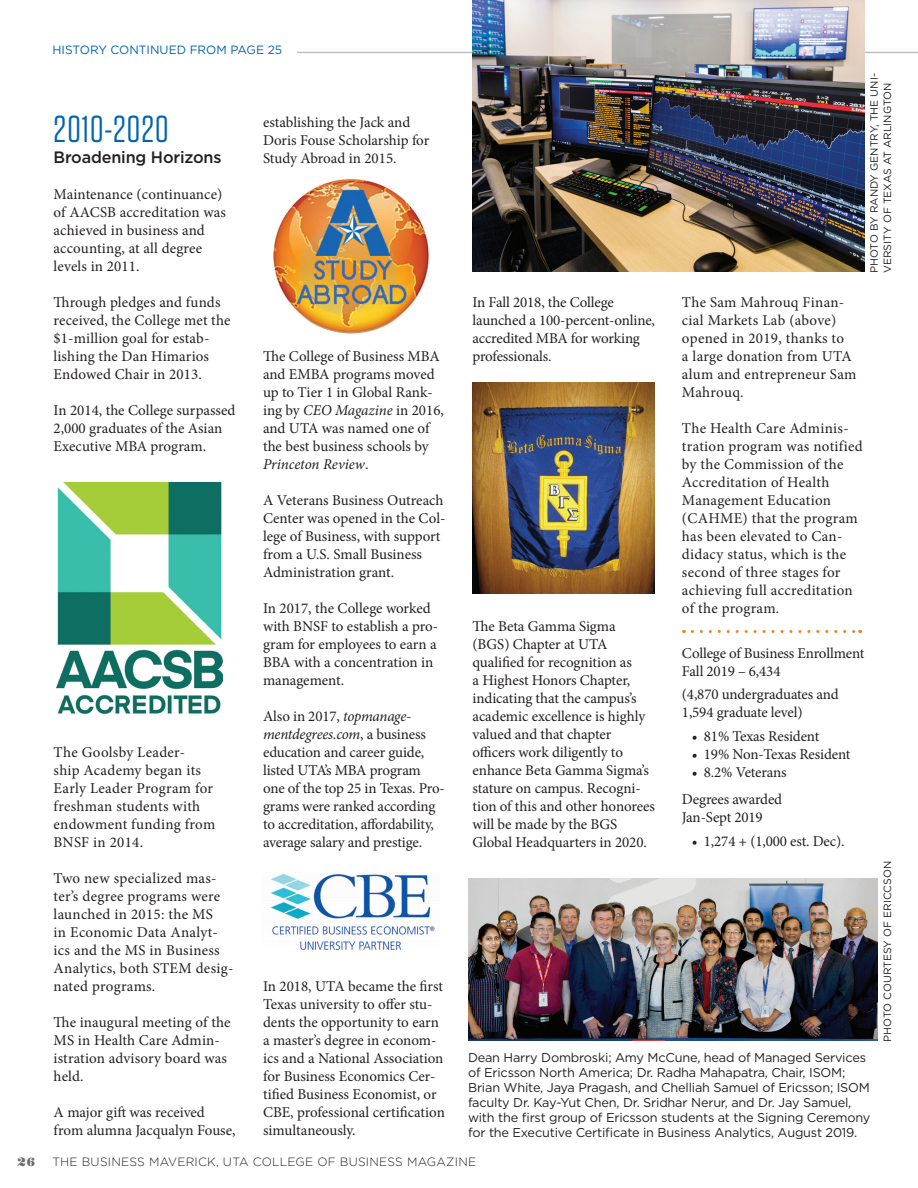
<style>
.page{position:relative;width:918px;height:1188px;background:#fff}
.page>*{position:absolute;margin:0;border:0;box-sizing:border-box;transform-origin:0 0}
.t1{font:37.5px "Tungsten";letter-spacing:.03em;color:#0164b1}
.t2{font:500 16.5px "Gotham";letter-spacing:-.01em;color:#231f20}
.t3{font:15px/18px "Minion Pro";color:#231f20}
.t4{font:15px/18px "Minion Pro";letter-spacing:.02em;color:#231f20}
.t5{font:12.75px/15px "Gotham";letter-spacing:-.015em;color:#231f20}
.t6{font:300 12px "Gotham";letter-spacing:.02em;color:#231f20}
.t7{font:12px "Gotham";color:#0164b1}
.t8{font:12px "Sybarite Small";color:#6c6d70}
.t9{font:10.5px/13.5px "Gotham";color:#231f20}
.s1{font-style:italic}
</style>
<div class="page">
<hr style="left:297px;top:52px;width:621px;height:1px;background:#bcbdc0">
<img style="left:473px;top:383px;width:182px;height:211px">
<img style="left:468px;top:878px;width:410px;height:162px">
<img style="left:273px;top:177px;width:157px;height:158px;border-radius:79px">
<img style="left:57px;top:482px;width:166px;height:232px">
<img style="left:472px;top:0;width:392px;height:272px">
<img style="left:270px;top:873px;width:165px;height:78px">
<svg style="left:692px;top:630px;width:169px;height:3px"></svg>
<p class="t7" style="left:52px;top:42px;width:231px">HISTORY CONTINUED FROM PAGE 25</p>
<p class="t1" style="left:54px;top:110px;width:117px">2010-2020</p>
<p class="t2" style="left:54px;top:147px;width:170px">Broadening Horizons</p>
<p class="t3" style="left:54px;top:185px;width:174px">Maintenance (continuance) of AACSB accreditation was achieved in business and accounting, at all degree levels in 2011.</p>
<p class="t3" style="left:54px;top:293px;width:179px">Through pledges and funds received, the College met the $1-million goal for estab&shy;lishing the Dan Himarios<br>Endowed Chair in 2013.</p>
<p class="t3" style="left:54px;top:401px;width:183px">In 2014, the College surpassed<br>2,000 graduates of the Asian<br>Executive MBA program.</p>
<p class="t4" style="left:54px;top:743px;width:163px">The Goolsby Leader-<br>ship Academy began its<br>Early Leader Program for freshman students with endowment funding from<br>BNSF in 2014.</p>
<p class="t4" style="left:54px;top:869px;width:181px">Two new specialized mas&shy;ter’s degree programs were launched in 2015: the MS<br>in Economic Data Analyt&shy;ics and the MS in Business<br>Analytics, both STEM desig&shy;nated programs.</p>
<p class="t3" style="left:54px;top:1013px;width:179px">The inaugural meeting of the<br>MS in Health Care Admin&shy;istration advisory board was held.</p>
<p class="t3" style="left:54px;top:1103px;width:184px">A major gift was received from alumna Jacqualyn Fouse,</p>
<p class="t3" style="left:263px;top:113px;width:168px">establishing the Jack and<br>Doris Fouse Scholarship for<br>Study Abroad in 2015.</p>
<p class="t3" style="left:263px;top:347px;width:182px">The College of Business MBA and EMBA programs moved up to Tier 1 in Global Rank&shy;ing by <span class="s1">CEO Magazine</span> in 2016, and UTA was named one of the best business schools by<br><span class="s1">Princeton Review</span>.</p>
<p class="t3" style="left:263px;top:491px;width:184px">A Veterans Business Outreach<br>Center was opened in the Col&shy;lege of Business, with support from a U.S. Small Business<br>Administration grant.</p>
<p class="t3" style="left:263px;top:599px;width:177px">In 2017, the College worked with BNSF to establish a pro&shy;gram for employees to earn a<br>BBA with a concentration in management.</p>
<p class="t3" style="left:263px;top:707px;width:183px">Also in 2017, <span class="s1">topmanage&shy;mentdegrees.com</span>, a business education and career guide, listed UTA’s MBA program one of the top 25 in Texas. Pro&shy;grams were ranked according to accreditation, affordability, average salary and prestige.</p>
<p class="t3" style="left:263px;top:977px;width:183px">In 2018, UTA became the first<br>Texas university to offer stu&shy;dents the opportunity to earn a master’s degree in econom&shy;ics and a National Association for Business Economics Cer&shy;tified Business Economist, or<br>CBE, professional certification simultaneously.</p>
<p class="t3" style="left:472px;top:293px;width:184px">In Fall 2018, the College launched a 100-percent-online, accredited MBA for working professionals.</p>
<p class="t3" style="left:472px;top:617px;width:184px">The Beta Gamma Sigma (BGS) Chapter at UTA qualified for recognition as<br>a Highest Honors Chapter, indicating that the campus’s academic excellence is highly valued and that chapter officers work diligently to enhance Beta Gamma Sigma’s stature on campus. Recogni&shy;tion of this and other honorees will be made by the BGS<br>Global Headquarters in 2020.</p>
<p class="t9" style="left:867px;top:273px;width:202px;rotate:-90deg">PHOTO BY RANDY GENTRY, THE UNI-<br>VERSITY OF TEXAS AT ARLINGTON</p>
<p class="t4" style="left:682px;top:293px;width:176px">The Sam Mahrouq Finan&shy;cial Markets Lab (above) opened in 2019, thanks to<br>a large donation from UTA alum and entrepreneur Sam<br>Mahrouq.</p>
<p class="t4" style="left:682px;top:419px;width:182px">The Health Care Adminis&shy;tration program was notified by the Commission of the<br>Accreditation of Health<br>Management Education (CAHME) that the program has been elevated to Can&shy;didacy status, which is the second of three stages for achieving full accreditation of the program.</p>
<p class="t3" style="left:682px;top:644px;width:184px">College of Business Enrollment</p>
<p class="t3" style="left:682px;top:662px;width:100px">Fall 2019 – 6,434</p>
<p class="t3" style="left:682px;top:685px;width:158px">(4,870 undergraduates and<br>1,594 graduate level)</p>
<p class="t3" style="left:692px;top:727px;width:129px">• 81% Texas Resident</p>
<p class="t3" style="left:692px;top:745px;width:160px">• 19% Non-Texas Resident</p>
<p class="t3" style="left:692px;top:763px;width:96px">• 8.2% Veterans</p>
<p class="t3" style="left:682px;top:790px;width:102px">Degrees awarded<br>Jan-Sept 2019</p>
<p class="t3" style="left:692px;top:832px;width:154px">• 1,274 + (1,000 est. Dec).</p>
<p class="t9" style="left:880px;top:1042px;width:182px;rotate:-90deg">PHOTO COURTESY OF ERICCSON</p>
<p class="t5" style="left:468px;top:1049px;width:404px">Dean Harry Dombroski; Amy McCune, head of Managed Services of Ericsson North America; Dr. Radha Mahapatra, Chair, ISOM; Brian White, Jaya Pragash, and Chelliah Samuel of Ericsson; ISOM faculty Dr. Kay-Yut Chen, Dr. Sridhar Nerur, and Dr. Jay Samuel, with the first group of Ericsson students at the Signing Ceremony for the Executive Certificate in Business Analytics, August 2019.</p>
<p class="t8" style="left:18px;top:1154px;width:19px">26</p>
<p class="t6" style="left:52px;top:1154px;width:425px">THE BUSINESS MAVERICK, UTA COLLEGE OF BUSINESS MAGAZINE</p>
</div>
